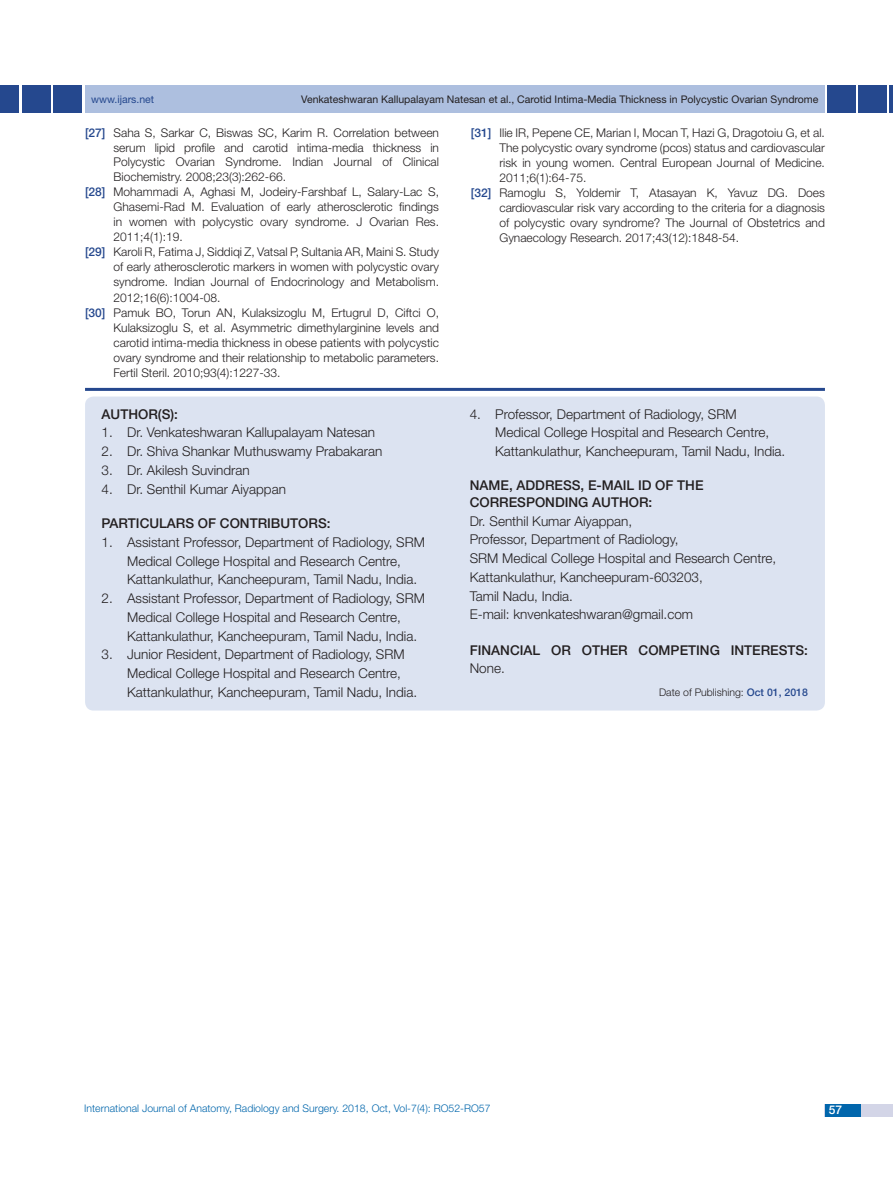
<style>
.page{position:relative;width:893px;height:1191px;background:#fff}
.page>*{position:absolute;margin:0;border:0;box-sizing:border-box;transform-origin:0 0}
.t1{font:300 13.5px/18.8px "Helvetica Neue";color:#231f20}
.t2{font:500 13.5px/17.2px "Helvetica Neue";color:#231f20}
.Reference_text{font:300 12px/15px "Helvetica Neue";color:#231f20;text-align:justify}
.t3{font:500 12px "Helvetica Neue";color:#fff}
.t4{font:10.5px "Helvetica Neue";color:#231f20}
.t5{font:300 10.5px "Helvetica Neue";color:#0166ac}
.t6{font:300 10.5px "Helvetica Neue";color:#231f20}
.t7{font:10.5px "Helvetica Neue";color:#25488e}
.s1{font-weight:500;color:#25488e}
</style>
<div class="page">
<div style="left:85px;top:85px;width:740px;height:28px;background:#adbfdf"></div>
<div style="left:0;top:85px;width:19px;height:28px;background:#25488e"></div>
<div style="left:22px;top:85px;width:29px;height:28px;background:#25488e"></div>
<hr style="left:889px;top:85px;width:4px;height:28px;background:#25488e">
<div style="left:858px;top:85px;width:29px;height:28px;background:#25488e"></div>
<div style="left:825px;top:1103px;width:68px;height:13px;background:#d3d5e7"></div>
<div style="left:825px;top:1103px;width:35px;height:13px;background:#0166ac"></div>
<div style="left:53px;top:85px;width:29px;height:28px;background:#25488e"></div>
<div style="left:827px;top:85px;width:29px;height:28px;background:#25488e"></div>
<hr style="left:85px;top:388px;width:740px;height:3px;background:#25488e">
<div style="left:85px;top:396px;width:740px;height:314px;background:#dce3f1;border-radius:9px"></div>
<p class="t7" style="left:91px;top:93px;width:64px">www.ijars.net</p>
<p class="t4" style="left:301px;top:93px;width:519px">Venkateshwaran Kallupalayam Natesan et al., Carotid Intima-Media Thickness in Polycystic Ovarian Syndrome</p>
<p class="Reference_text" style="left:114px;top:125px;width:327px;text-indent:-29px"><span class="s1">[27]</span> Saha S, Sarkar C, Biswas SC, Karim R. Correlation between serum lipid profile and carotid intima-media thickness in Polycystic Ovarian Syndrome. Indian Journal of Clinical Biochemistry. 2008;23(3):262-66.</p>
<p class="Reference_text" style="left:114px;top:184px;width:327px;text-indent:-29px"><span class="s1">[28]</span> Mohammadi A, Aghasi M, Jodeiry-Farshbaf L, Salary-Lac S, Ghasemi-Rad M. Evaluation of early atherosclerotic findings in women with polycystic ovary syndrome. J Ovarian Res.<br>2011;4(1):19.</p>
<p class="Reference_text" style="left:114px;top:244px;width:327px;text-indent:-29px"><span class="s1">[29]</span> Karoli R, Fatima J, Siddiqi Z, Vatsal P, Sultania AR, Maini S. Study of early atherosclerotic markers in women with polycystic ovary syndrome. Indian Journal of Endocrinology and Metabolism.<br>2012;16(6):1004-08.</p>
<p class="Reference_text" style="left:114px;top:304px;width:327px;text-indent:-29px"><span class="s1">[30]</span> Pamuk BO, Torun AN, Kulaksizoglu M, Ertugrul D, Ciftci O, Kulaksizoglu S, et al. Asymmetric dimethylarginine levels and carotid intima-media thickness in obese patients with polycystic ovary syndrome and their relationship to metabolic parameters.<br>Fertil Steril. 2010;93(4):1227-33.</p>
<p class="t2" style="left:102px;top:405px;width:10px">AUTH</p>
<p class="t2" style="left:138px;top:405px;width:41px">OR(S):</p>
<p class="t1" style="left:102px;top:423px;width:275px">1. Dr. Venkateshwaran Kallupalayam Natesan</p>
<p class="t1" style="left:102px;top:442px;width:282px">2. Dr. Shiva Shankar Muthuswamy Prabakaran</p>
<p class="t1" style="left:102px;top:460px;width:150px">3. Dr. Akilesh Suvindran</p>
<p class="t1" style="left:102px;top:479px;width:186px">4. Dr. Senthil Kumar Aiyappan</p>
<p class="t2" style="left:102px;top:514px;width:58px">PARTICULA</p>
<p class="t2" style="left:176px;top:514px;width:156px">RS OF CONTRIBUTORS:</p>
<p class="t1" style="left:127px;top:532px;width:299px;text-indent:-26px">1. Assistant Professor, Department of Radiology, SRM<br>Medical College Hospital and Research Centre,<br>Kattankulathur, Kancheepuram, Tamil Nadu, India.</p>
<p class="t1" style="left:127px;top:589px;width:299px;text-indent:-26px">2. Assistant Professor, Department of Radiology, SRM<br>Medical College Hospital and Research Centre,<br>Kattankulathur, Kancheepuram, Tamil Nadu, India.</p>
<p class="t1" style="left:127px;top:645px;width:292px;text-indent:-26px">3. Junior Resident, Department of Radiology, SRM<br>Medical College Hospital and Research Centre,<br>Kattankulathur, Kancheepuram, Tamil Nadu, India.</p>
<p class="Reference_text" style="left:499px;top:125px;width:327px;text-indent:-29px"><span class="s1">[31]</span> Ilie IR, Pepene CE, Marian I, Mocan T, Hazi G, Dragotoiu G, et al.<br>The polycystic ovary syndrome (pcos) status and cardiovascular risk in young women. Central European Journal of Medicine.<br>2011;6(1):64-75.</p>
<p class="Reference_text" style="left:499px;top:185px;width:327px;text-indent:-29px"><span class="s1">[32]</span> Ramoglu S, Yoldemir T, Atasayan K, Yavuz DG. Does cardiovascular risk vary according to the criteria for a diagnosis of polycystic ovary syndrome? The Journal of Obstetrics and Gynaecology Research. 2017;43(12):1848-54.</p>
<p class="t1" style="left:495px;top:404px;width:292px;text-indent:-26px">4. Professor, Department of Radiology, SRM<br>Medical College Hospital and Research Centre,<br>Kattankulathur, Kancheepuram, Tamil Nadu, India.</p>
<p class="t2" style="left:470px;top:476px;width:11px">NAME</p>
<p class="t2" style="left:470px;top:476px;width:218px;text-indent:39px">, ADDRESS, E-MAIL ID OF THE<br>CORRESPONDING AUTH</p>
<p class="t2" style="left:629px;top:493px;width:25px">OR:</p>
<p class="t1" style="left:470px;top:511px;width:164px">Dr. Senthil Kumar Aiyappan,</p>
<p class="t1" style="left:470px;top:530px;width:210px">Professor, Department of Radiology,</p>
<p class="t1" style="left:470px;top:549px;width:308px">SRM Medical College Hospital and Research Centre,</p>
<p class="t1" style="left:470px;top:567px;width:235px">Kattankulathur, Kancheepuram-603203,</p>
<p class="t1" style="left:470px;top:586px;width:105px">Tamil Nadu, India.</p>
<p class="t1" style="left:470px;top:605px;width:225px">E-mail: knvenkateshwaran@gmail.com</p>
<p class="t2" style="left:470px;top:642px;width:132px">FINANCIAL OR OTHE</p>
<p class="t2" style="left:618px;top:642px;width:51px">R COMPET</p>
<p class="t2" style="left:696px;top:642px;width:48px">ING INTE</p>
<p class="t2" style="left:761px;top:642px;width:49px">RESTS:</p>
<p class="t1" style="left:470px;top:658px;width:37px">None.</p>
<p class="t6" style="left:659px;top:686px;width:150px">Date of Publishing: <span class="s1">OCT 01, 2018</span></p>
<p class="t5" style="left:84px;top:1101px;width:408px">International Journal of Anatomy, Radiology and Surgery. 2018, Oct, Vol-7(4): RO52-RO57</p>
<p class="t3" style="left:829px;top:1102px;width:15px">57</p>
</div>
